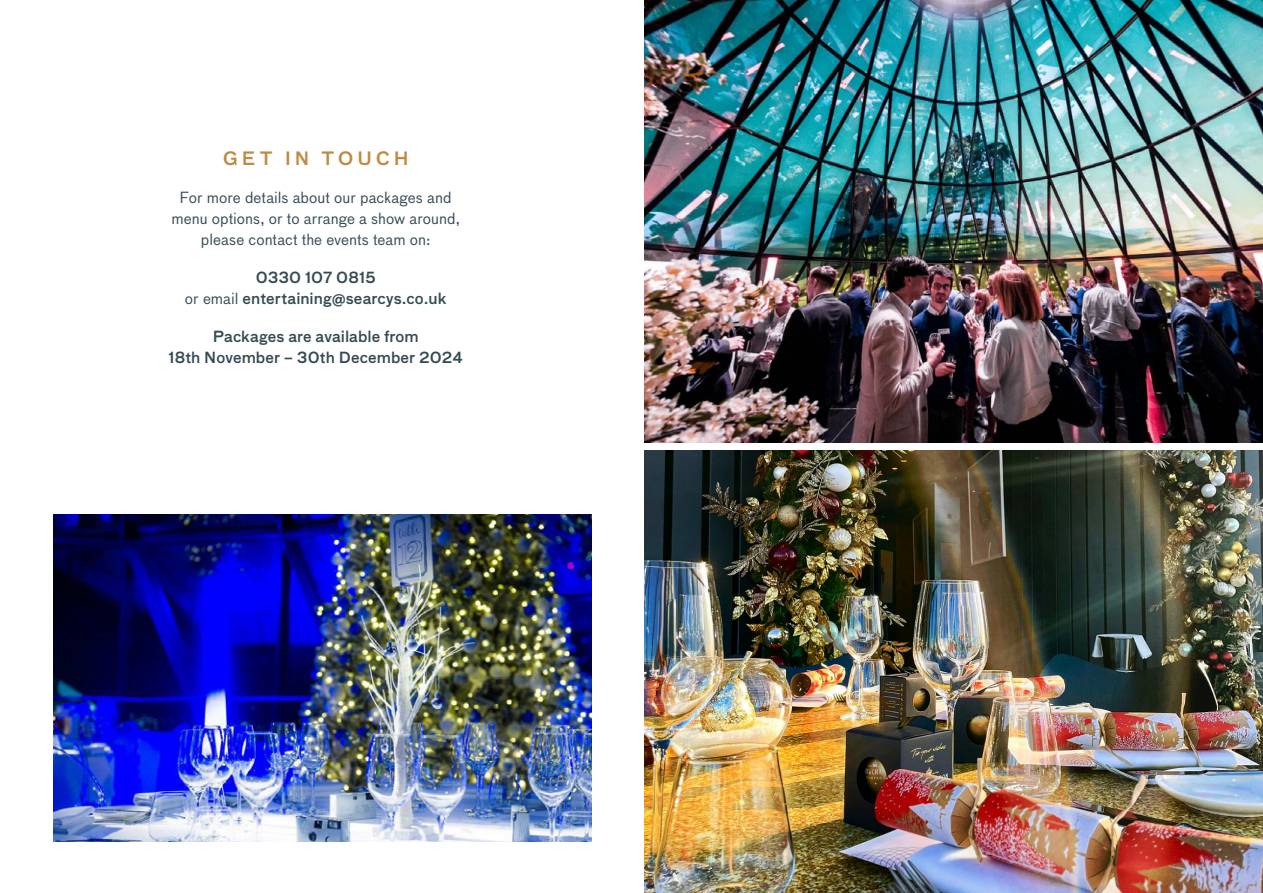
<style>
.page{position:relative;width:1263px;height:893px;background:#fff}
.page>*{position:absolute;margin:0;border:0;box-sizing:border-box;transform-origin:0 0}
.Subheading{font:500 18px "Bau OT";letter-spacing:.21em;color:#bd8b42}
.Body_Copy{font:15px/21px "Bau OT";letter-spacing:.005em;color:#354b54;text-align:center}
.Body_Copy-2{font:500 15px/21px "Bau OT";letter-spacing:.005em;color:#354b54;text-align:center}
.s1{font-weight:400}
</style>
<div class="page">
<img style="left:644px;top:0;width:619px;height:442px">
<img style="left:644px;top:451px;width:619px;height:442px">
<img style="left:53px;top:514px;width:538px;height:328px">
<p class="Subheading" style="left:223px;top:147px;width:187px">GET IN TOUCH</p>
<p class="Body_Copy" style="left:172px;top:187px;width:290px">For more details about our packages and menu options, or to arrange a show around, please contact the events team on:</p>
<p class="Body_Copy-2" style="left:185px;top:267px;width:263px">0330 107 0815<br><span class="s1">or email</span> entertaining@searcys.co.uk</p>
<p class="Body_Copy-2" style="left:168px;top:326px;width:296px">Packages are available from<br>18th November – 30th December 2024</p>
</div>
